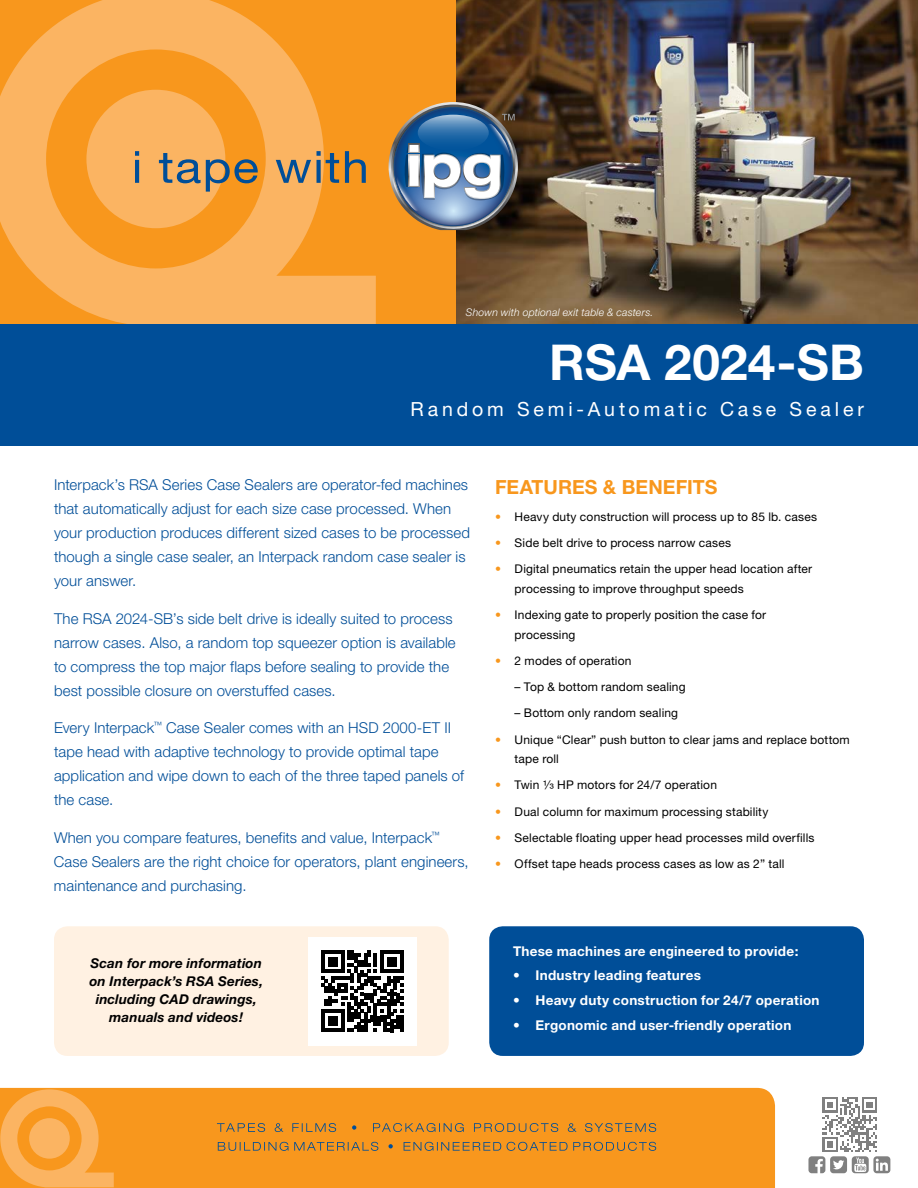
<style>
.page{position:relative;width:918px;height:1188px;background:#fff}
.page>*{position:absolute;margin:0;border:0;box-sizing:border-box;transform-origin:0 0}
.t1{font:700 49.5px "Helvetica Neue";color:#fff}
.t2{font:19.5px "Helvetica Neue";letter-spacing:.2em;color:#fff}
.t3{font:700 19.5px "Helvetica Neue";letter-spacing:.005em;color:#f8971d}
.t4{font:300 15px/24px "Helvetica Neue";letter-spacing:.005em;color:#004e98}
.t5{font:700 13.5px "Helvetica Neue";letter-spacing:.02em;color:#fff}
.t6{font:italic 700 13.5px/18px "Helvetica Neue";letter-spacing:.01em;color:#000;text-align:center}
.t7{font:12px/19.5px "Helvetica Neue";letter-spacing:.015em;color:#000}
.t8{font:italic 300 10.5px "Helvetica Neue";letter-spacing:.015em;color:#fff}
.s1{color:#f8971d}
</style>
<div class="page">
<div style="left:0;top:0;width:489px;height:346px;background:#f8971d"></div>
<img style="left:456px;top:0;width:462px;height:324px">
<svg style="left:0;top:0;width:376px;height:324px;fill:#fbb462"></svg>
<div style="left:0;top:324px;width:918px;height:122px;background:#004e98"></div>
<img style="left:388px;top:102px;width:135px;height:135px">
<hr style="left:135px;top:160px;width:4px;height:23px;background:#004e98">
<svg style="left:135px;top:151px;width:4px;height:5px"></svg>
<svg style="left:159px;top:153px;width:99px;height:39px"></svg>
<svg style="left:276px;top:160px;width:35px;height:23px"></svg>
<svg style="left:317px;top:151px;width:22px;height:32px"></svg>
<svg style="left:345px;top:151px;width:21px;height:32px"></svg>
<div style="left:54px;top:926px;width:395px;height:130px;background:#fff1e2;border-radius:14px"></div>
<div style="left:489px;top:926px;width:375px;height:130px;background:#004e98;border-radius:14px"></div>
<div style="left:308px;top:937px;width:108px;height:108px;background:#fff"></div>
<svg style="left:321px;top:950px;width:82px;height:82px"></svg>
<hr style="left:400px;top:1016px;width:3px;height:16px;background:#000">
<div style="left:0;top:1088px;width:775px;height:100px;background:#f8971d"></div>
<svg style="left:0;top:1089px;width:114px;height:98px;background:#f9a743"></svg>
<svg style="left:218px;top:1142px;width:438px;height:9px;background:#c38736"></svg>
<svg style="left:217px;top:1123px;width:439px;height:9px;background:#c98933"></svg>
<svg style="left:808px;top:1097px;width:82px;height:77px"></svg>
<p class="t8" style="left:466px;top:306px;width:189px">Shown with optional exit table &amp; casters.</p>
<h1 class="t1" style="left:549px;top:332px;width:316px">RSA 2024-SB</h1>
<h2 class="t2" style="left:410px;top:397px;width:455px">Random Semi-Automatic Case Sealer</h2>
<p class="t4" style="left:54px;top:473px;width:418px">Interpack’s RSA Series Case Sealers are operator-fed machines that automatically adjust for each size case processed. When your production produces different sized cases to be processed though a single case sealer, an Interpack random case sealer is your answer.</p>
<p class="t4" style="left:54px;top:606px;width:403px">The RSA 2024-SB’s side belt drive is ideally suited to process narrow cases. Also, a random top squeezer option is available to compress the top major flaps before sealing to provide the best possible closure on overstuffed cases.</p>
<p class="t4" style="left:54px;top:716px;width:412px">Every Interpack<sup>™</sup> Case Sealer comes with an HSD 2000-ET II tape head with adaptive technology to provide optimal tape application and wipe down to each of the three taped panels of the case.</p>
<p class="t4" style="left:54px;top:825px;width:416px">When you compare features, benefits and value, Interpack<sup>™<br></sup>Case Sealers are the right choice for operators, plant engineers, maintenance and purchasing.</p>
<p class="t6" style="left:90px;top:954px;width:175px">Scan for more information on Interpack’s RSA Series, including CAD drawings, manuals and videos!</p>
<h2 class="t3" style="left:495px;top:475px;width:224px">FEATURES &amp; BENEFITS</h2>
<p class="t7" style="left:495px;top:507px;width:323px"><span class="s1">•</span> Heavy duty construction will process up to 85 lb. cases</p>
<p class="t7" style="left:495px;top:533px;width:237px"><span class="s1">•</span> Side belt drive to process narrow cases</p>
<p class="t7" style="left:515px;top:559px;width:299px;text-indent:-20px"><span class="s1">•</span> Digital pneumatics retain the upper head location after processing to improve throughput speeds</p>
<p class="t7" style="left:515px;top:605px;width:253px;text-indent:-20px"><span class="s1">•</span> Indexing gate to properly position the case for processing</p>
<p class="t7" style="left:495px;top:651px;width:138px"><span class="s1">•</span> 2 modes of operation</p>
<p class="t7" style="left:515px;top:677px;width:172px">– Top &amp; bottom random sealing</p>
<p class="t7" style="left:515px;top:703px;width:165px">– Bottom only random sealing</p>
<p class="t7" style="left:515px;top:729px;width:337px;text-indent:-20px"><span class="s1">•</span> Unique “Clear” push button to clear jams and replace bottom tape roll</p>
<p class="t7" style="left:495px;top:775px;width:223px"><span class="s1">•</span> Twin ¹⁄³ HP motors for 24/7 operation</p>
<p class="t7" style="left:495px;top:801px;width:275px"><span class="s1">•</span> Dual column for maximum processing stability</p>
<p class="t7" style="left:495px;top:828px;width:321px"><span class="s1">•</span> Selectable floating upper head processes mild overfills</p>
<p class="t7" style="left:495px;top:854px;width:291px"><span class="s1">•</span> Offset tape heads process cases as low as 2” tall</p>
<p class="t5" style="left:513px;top:942px;width:287px">These machines are engineered to provide:</p>
<p class="t5" style="left:513px;top:967px;width:190px">• Industry leading features</p>
<p class="t5" style="left:513px;top:992px;width:308px">• Heavy duty construction for 24/7 operation</p>
<p class="t5" style="left:513px;top:1017px;width:280px">• Ergonomic and user-friendly operation</p>
</div>
